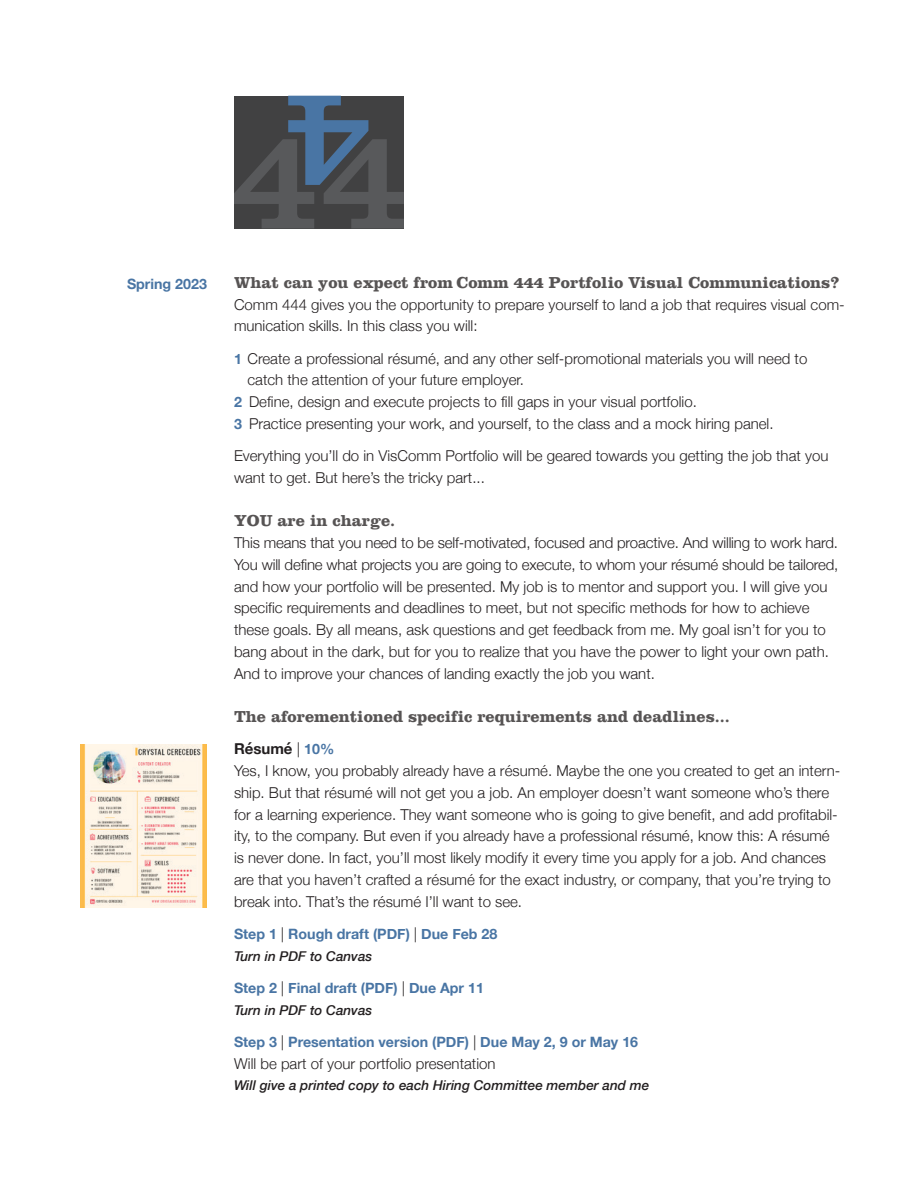
<style>
.page{position:relative;width:918px;height:1188px;background:#fff}
.page>*{position:absolute;margin:0;border:0;box-sizing:border-box;transform-origin:0 0}
.t1{font:700 16.5px "Clarendon";color:#575454}
.t2{font:300 15px/21.8px "Helvetica Neue";color:#231f20}
.t3{font:700 15px "Helvetica Neue";color:#231f20}
.t4{font:700 14.25px "Helvetica Neue";color:#4975a4}
.t5{font:italic 500 13.5px "Helvetica Neue";color:#231f20}
.s1{font-weight:700;font-size:14.25px;color:#4975a4}
.s2{font-weight:300}
.s3{font-size:14.25px;color:#4975a4}
.s4{font-weight:300;font-size:15px;color:#231f20}
</style>
<div class="page">
<svg style="left:234px;top:96px;width:170px;height:132px;background:#484f57"></svg>
<img style="left:81px;top:744px;width:126px;height:163px">
<p class="t4" style="left:127px;top:273px;width:81px">Spring 2023</p>
<p class="t1" style="left:234px;top:272px;width:607px">What can you expect from Comm 444 Portfolio Visual Communications?</p>
<p class="t2" style="left:234px;top:292px;width:612px">Comm 444 gives you the opportunity to prepare yourself to land a job that requires visual com&shy;munication skills. In this class you will:</p>
<p class="t2" style="left:248px;top:346px;width:561px;text-indent:-14px"><span class="s1">1</span> Create a professional résumé, and any other self-promotional materials you will need to catch the attention of your future employer.</p>
<p class="t2" style="left:234px;top:390px;width:464px"><span class="s1">2</span> Define, design and execute projects to fill gaps in your visual portfolio.</p>
<p class="t2" style="left:234px;top:411px;width:541px"><span class="s1">3</span> Practice presenting your work, and yourself, to the class and a mock hiring panel.</p>
<p class="t2" style="left:234px;top:444px;width:596px">Everything you’ll do in VisComm Portfolio will be geared towards you getting the job that you want to get. But here’s the tricky part...</p>
<p class="t1" style="left:234px;top:511px;width:163px">YOU are in charge.</p>
<p class="t2" style="left:234px;top:531px;width:606px">This means that you need to be self-motivated, focused and proactive. And willing to work hard.<br>You will define what projects you are going to execute, to whom your résumé should be tailored, and how your portfolio will be presented. My job is to mentor and support you. I will give you specific requirements and deadlines to meet, but not specific methods for how to achieve these goals. By all means, ask questions and get feedback from me. My goal isn’t for you to bang about in the dark, but for you to realize that you have the power to light your own path.<br>And to improve your chances of landing exactly the job you want.</p>
<p class="t1" style="left:234px;top:707px;width:497px">The aforementioned specific requirements and deadlines...</p>
<p class="t3" style="left:234px;top:737px;width:102px">Résumé <span class="s2">|</span> <span class="s3">10%</span></p>
<p class="t2" style="left:234px;top:759px;width:608px">Yes, I know, you probably already have a résumé. Maybe the one you created to get an intern&shy;ship. But that résumé will not get you a job. An employer doesn’t want someone who’s there for a learning experience. They want someone who is going to give benefit, and add profitabil&shy;ity, to the company. But even if you already have a professional résumé, know this: A résumé is never done. In fact, you’ll most likely modify it every time you apply for a job. And chances are that you haven’t crafted a résumé for the exact industry, or company, that you’re trying to break into. That’s the résumé I’ll want to see.</p>
<p class="t4" style="left:234px;top:923px;width:265px">Step 1 <span class="s4">|</span> Rough draft (PDF) <span class="s4">|</span> Due Feb 28</p>
<p class="t5" style="left:234px;top:944px;width:140px">Turn in PDF to Canvas</p>
<p class="t4" style="left:234px;top:977px;width:252px">Step 2 <span class="s4">|</span> Final draft (PDF) <span class="s4">|</span> Due Apr 11</p>
<p class="t5" style="left:234px;top:998px;width:140px">Turn in PDF to Canvas</p>
<p class="t4" style="left:234px;top:1031px;width:406px">Step 3 <span class="s4">|</span> Presentation version (PDF) <span class="s4">|</span> Due May 2, 9 or May 16</p>
<p class="t2" style="left:234px;top:1051px;width:263px">Will be part of your portfolio presentation</p>
<p class="t5" style="left:234px;top:1074px;width:417px">Will give a printed copy to each Hiring Committee member and me</p>
</div>
